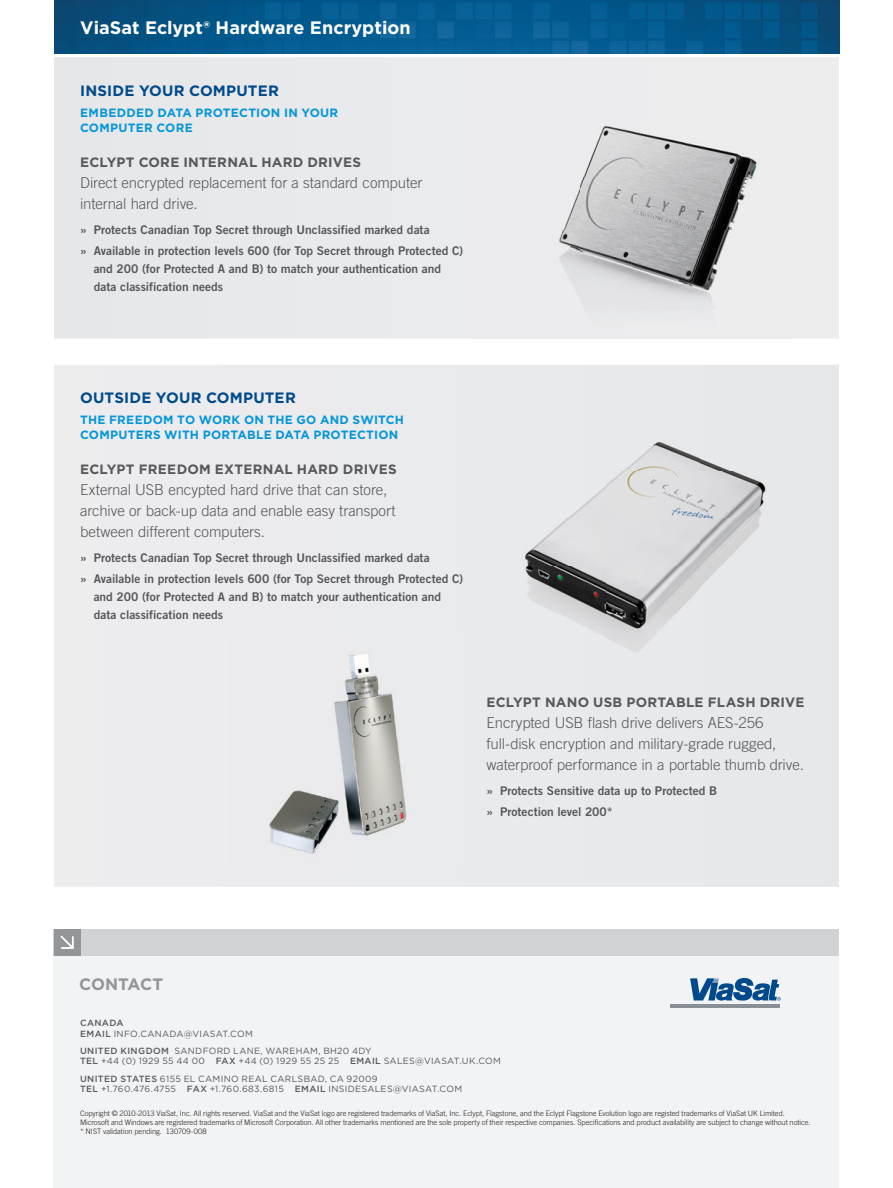
<style>
.page{position:relative;width:893px;height:1188px;background:#fff}
.page>*{position:absolute;margin:0;border:0;box-sizing:border-box;transform-origin:0 0}
.t1{font:700 18px "Gotham";color:#fff}
.t2{font:700 16.5px "Gotham";letter-spacing:-.01em;color:#939598}
.t3{font:300 15px/21px "Trade Gothic LT Std";letter-spacing:-.005em;color:#57585a}
.t4{font:700 15px "Gotham";letter-spacing:.015em;color:#004a8b}
.t5{font:700 13.5px "Gotham";letter-spacing:.015em;color:#57585a}
.t6{font:12px/21.3px "Trade Gothic LT Std Bd 2";letter-spacing:.005em;color:#57585a}
.t7{font:700 12px/15px "Gotham";letter-spacing:.02em;color:#0696d7}
.t8{font:9px/10.5px "Gotham";letter-spacing:.03em;color:#57585a}
.t9{font:300 7.5px/9px "Trade Gothic LT Std";letter-spacing:-.005em;color:#231f20}
.s1{font-weight:500}
</style>
<div class="page">
<div style="left:54px;top:57px;width:785px;height:282px;background:#e9eaeb"></div>
<div style="left:54px;top:365px;width:785px;height:522px;background:#eaebec"></div>
<img style="left:475px;top:123px;width:316px;height:216px">
<img style="left:512px;top:423px;width:282px;height:239px">
<div style="left:54px;top:948px;width:785px;height:240px;background:#f2f3f4"></div>
<div style="left:54px;top:929px;width:785px;height:26px;background:#d1d2d4"></div>
<div style="left:54px;top:929px;width:26px;height:26px;background:#939598"></div>
<svg style="left:60px;top:936px;width:14px;height:13px"></svg>
<img style="left:54px;top:0;width:785px;height:54px">
<img style="left:210px;top:634px;width:255px;height:233px">
<hr style="left:670px;top:1005px;width:110px;height:3px;background:#8a8f95">
<svg style="left:690px;top:978px;width:91px;height:23px"></svg>
<h1 class="t1" style="left:80px;top:16px;width:332px">ViaSat Eclypt® Hardware Encryption</h1>
<p class="t4" style="left:80px;top:80px;width:200px">INSIDE YOUR COMPUTER</p>
<p class="t7" style="left:80px;top:105px;width:260px">EMBEDDED DATA PROTECTION IN YOUR<br>COMPUTER CORE</p>
<p class="t5" style="left:80px;top:153px;width:282px">ECLYPT CORE INTERNAL HARD DRIVES</p>
<p class="t3" style="left:80px;top:172px;width:344px">Direct encrypted replacement for a standard computer internal hard drive.</p>
<p class="t6" style="left:80px;top:218px;width:385px">» Protects Canadian Top Secret through Unclassified marked data<br>» Available in protection levels 600 (for Top Secret through Protected C)</p>
<p class="t6" style="left:94px;top:259px;width:349px;line-height:18px">and 200 (for Protected A and B) to match your authentication and data classification needs</p>
<p class="t4" style="left:80px;top:388px;width:217px">OUTSIDE YOUR COMPUTER</p>
<p class="t7" style="left:80px;top:413px;width:325px">THE FREEDOM TO WORK ON THE GO AND SWITCH<br>COMPUTERS WITH PORTABLE DATA PROTECTION</p>
<p class="t5" style="left:80px;top:460px;width:318px">ECLYPT FREEDOM EXTERNAL HARD DRIVES</p>
<p class="t3" style="left:80px;top:479px;width:317px">External USB encypted hard drive that can store, archive or back-up data and enable easy transport between different computers.</p>
<p class="t6" style="left:80px;top:547px;width:385px">» Protects Canadian Top Secret through Unclassified marked data<br>» Available in protection levels 600 (for Top Secret through Protected C)</p>
<p class="t6" style="left:94px;top:588px;width:349px;line-height:18px">and 200 (for Protected A and B) to match your authentication and data classification needs</p>
<p class="t5" style="left:486px;top:693px;width:320px">ECLYPT NANO USB PORTABLE FLASH DRIVE</p>
<p class="t3" style="left:486px;top:712px;width:319px">Encrypted USB flash drive delivers AES-256 full-disk encryption and military-grade rugged, waterproof performance in a portable thumb drive.</p>
<p class="t6" style="left:486px;top:779px;width:232px">» Protects Sensitive data up to Protected B » Protection level 200*</p>
<h2 class="t2" style="left:79px;top:973px;width:86px">CONTACT</h2>
<p class="t8" style="left:80px;top:1017px;width:174px"><span class="s1">CANADA<br>EMAIL</span> INFO.CANADA@VIASAT.COM</p>
<p class="t8" style="left:80px;top:1045px;width:422px"><span class="s1">UNITED KINGDOM</span> SANDFORD LANE, WAREHAM, BH20 4DY<br><span class="s1">TEL</span> +44 (0) 1929 55 44 00 <span class="s1">FAX</span> +44 (0) 1929 55 25 25 <span class="s1">EMAIL</span> SALES@VIASAT.UK.COM</p>
<p class="t8" style="left:80px;top:1073px;width:384px"><span class="s1">UNITED STATES</span> 6155 EL CAMINO REAL CARLSBAD, CA 92009<br><span class="s1">TEL</span> +1.760.476.4755 <span class="s1">FAX</span> +1.760.683.6815 <span class="s1">EMAIL</span> INSIDESALES@VIASAT.COM</p>
<p class="t9" style="left:80px;top:1109px;width:732px">Copyright © 2010-2013 ViaSat, Inc. All rights reserved. ViaSat and the ViaSat logo are registered trademarks of ViaSat, Inc. Eclypt, Flagstone, and the Eclypt Flagstone Evolution logo are registed trademarks of ViaSat UK Limited.<br>Microsoft and Windows are registered trademarks of Microsoft Corporation. All other trademarks mentioned are the sole property of their respective companies. Specifications and product availability are subject to change without notice. * NIST validation pending. 130709-008</p>
</div>
